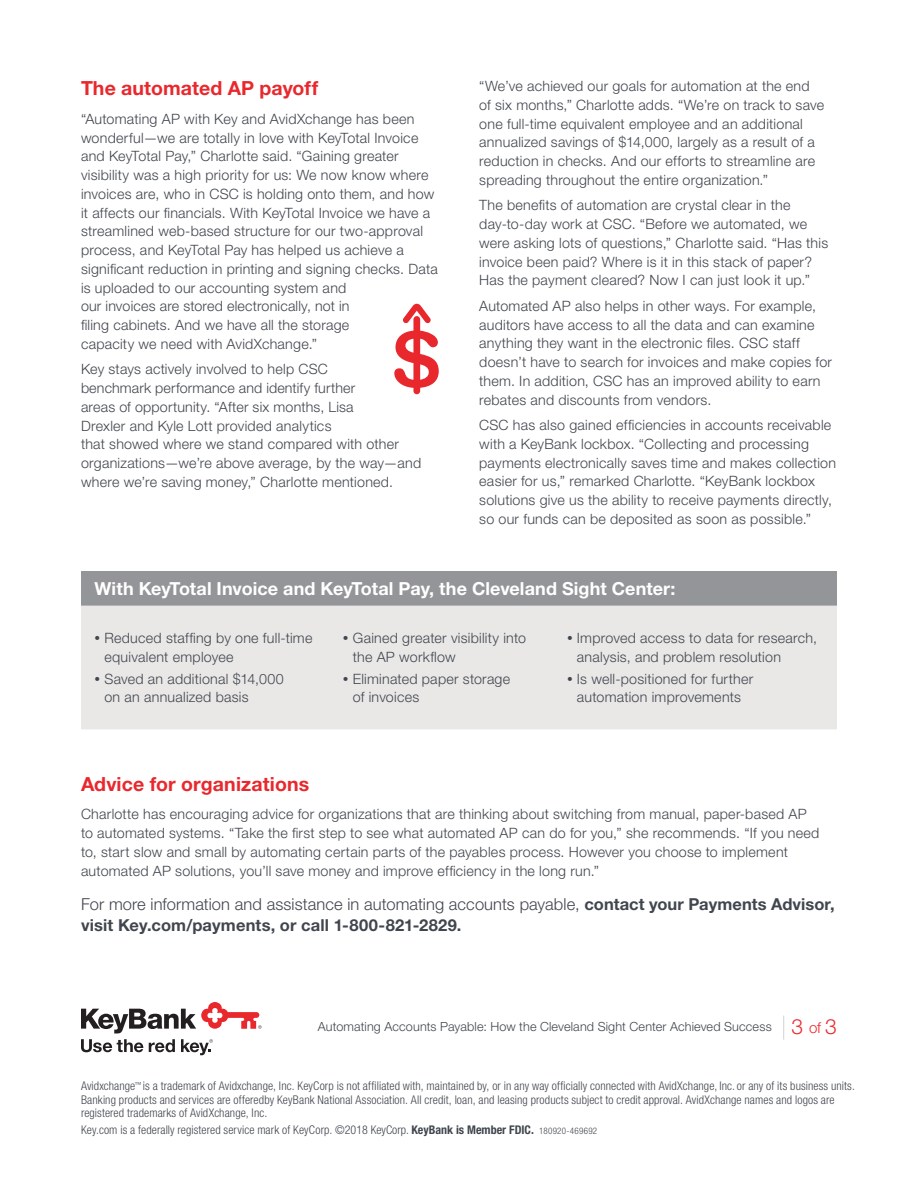
<style>
.page{position:relative;width:918px;height:1188px;background:#fff}
.page>*{position:absolute;margin:0;border:0;box-sizing:border-box;transform-origin:0 0}
.t1{font:700 19.5px "Helvetica Neue LT Std";letter-spacing:.005em;color:#e9282d}
.t2{font:700 18px "Helvetica Neue LT Std";letter-spacing:.005em;color:#fff}
.t3{font:700 16.5px/21px "Helvetica Neue LT Std";letter-spacing:.01em;color:#41464e}
.t4{font:300 14.25px/18.8px "Helvetica Neue LT Std";letter-spacing:.02em;color:#41464e}
.t5{font:300 12.6px "Helvetica Neue LT Std";letter-spacing:.015em;color:#41464e}
.t6{font:300 condensed 12px/13.5px "Helvetica Neue LT Std";letter-spacing:.01em;color:#41464e}
.s1{font-size:11.4px}
.s2{font-weight:300}
.s3{font-size:21px;color:#e9282d}
.s4{font-size:15px;color:#e9282d}
.s5{font-weight:700}
.s6{font-size:9px}
</style>
<div class="page">
<div style="left:81px;top:571px;width:756px;height:35px;background:#939598"></div>
<div style="left:81px;top:606px;width:756px;height:123px;background:#e9e8e7"></div>
<svg style="left:394px;top:304px;width:45px;height:90px"></svg>
<svg style="left:783px;top:1016px;width:1px;height:24px"></svg>
<svg style="left:81px;top:1039px;width:62px;height:13px"></svg>
<svg style="left:149px;top:1039px;width:26px;height:13px"></svg>
<svg style="left:81px;top:1002px;width:181px;height:31px"></svg>
<svg style="left:181px;top:1039px;width:32px;height:16px"></svg>
<h1 class="t1" style="left:81px;top:76px;width:239px">The automated AP payoff</h1>
<p class="t4" style="left:81px;top:109px;width:358px">“Automating AP with Key and AvidXchange has been wonderful—we are totally in love with KeyTotal Invoice and KeyTotal Pay,” Charlotte said. “Gaining greater visibility was a high priority for us: We now know where invoices are, who in CSC is holding onto them, and how it affects our financials. With KeyTotal Invoice we have a streamlined web-based structure for our two-approval process, and KeyTotal Pay has helped us achieve a significant reduction in printing and signing checks. Data is uploaded to our accounting system and<br>our invoices are stored electronically, not in<br>filing cabinets. And we have all the storage<br>capacity we need with AvidXchange.”</p>
<p class="t4" style="left:81px;top:360px;width:342px">Key stays actively involved to help CSC<br>benchmark performance and identify further<br>areas of opportunity. “After six months, Lisa<br>Drexler and Kyle Lott provided analytics<br>that showed where we stand compared with other organizations—we’re above average, by the way—and where we’re saving money,” Charlotte mentioned.</p>
<p class="t4" style="left:479px;top:76px;width:347px">“We’ve achieved our goals for automation at the end of six months,” Charlotte adds. “We’re on track to save one full-time equivalent employee and an additional annualized savings of $14,000, largely as a result of a reduction in checks. And our efforts to streamline are spreading throughout the entire organization.”</p>
<p class="t4" style="left:479px;top:196px;width:351px">The benefits of automation are crystal clear in the day-to-day work at CSC. “Before we automated, we were asking lots of questions,” Charlotte said. “Has this invoice been paid? Where is it in this stack of paper?<br>Has the payment cleared? Now I can just look it up.”</p>
<p class="t4" style="left:479px;top:296px;width:354px">Automated AP also helps in other ways. For example, auditors have access to all the data and can examine anything they want in the electronic files. CSC staff doesn’t have to search for invoices and make copies for them. In addition, CSC has an improved ability to earn rebates and discounts from vendors.</p>
<p class="t4" style="left:479px;top:415px;width:358px">CSC has also gained efficiencies in accounts receivable with a KeyBank lockbox. “Collecting and processing payments electronically saves time and makes collection easier for us,” remarked Charlotte. “KeyBank lockbox solutions give us the ability to receive payments directly, so our funds can be deposited as soon as possible.”</p>
<p class="t2" style="left:94px;top:577px;width:582px">With KeyTotal Invoice and KeyTotal Pay, the Cleveland Sight Center:</p>
<p class="t4" style="left:104px;top:628px;width:210px;text-indent:-10px"><span class="s1">•</span> Reduced staffing by one full-time equivalent employee</p>
<p class="t4" style="left:104px;top:669px;width:181px;text-indent:-10px"><span class="s1">•</span> Saved an additional $14,000 on an annualized basis</p>
<p class="t4" style="left:353px;top:628px;width:175px;text-indent:-10px"><span class="s1">•</span> Gained greater visibility into the AP workflow</p>
<p class="t4" style="left:353px;top:669px;width:159px;text-indent:-10px"><span class="s1">•</span> Eliminated paper storage of invoices</p>
<p class="t4" style="left:577px;top:628px;width:242px;text-indent:-10px"><span class="s1">•</span> Improved access to data for research, analysis, and problem resolution</p>
<p class="t4" style="left:567px;top:669px;width:188px;text-align:center"><span class="s1">•</span> Is well-positioned for further automation improvements</p>
<h1 class="t1" style="left:81px;top:772px;width:230px">Advice for organizations</h1>
<p class="t4" style="left:81px;top:805px;width:740px">Charlotte has encouraging advice for organizations that are thinking about switching from manual, paper-based AP to automated systems. “Take the first step to see what automated AP can do for you,” she recommends. “If you need to, start slow and small by automating certain parts of the payables process. However you choose to implement automated AP solutions, you’ll save money and improve efficiency in the long run.”</p>
<p class="t3" style="left:81px;top:893px;width:755px"><span class="s2">For more information and assistance in automating accounts payable,</span> contact your Payments Advisor, visit Key.com/payments, or call 1-800-821-2829.</p>
<p class="t5" style="left:318px;top:1019px;width:521px">Automating Accounts Payable: How the Cleveland Sight Center Achieved Success <span class="s3">3</span> <span class="s4">of</span> <span class="s3">3</span></p>
<p class="t6" style="left:81px;top:1079px;width:775px">Avidxchange<sup>™</sup> is a trademark of Avidxchange, Inc. KeyCorp is not affiliated with, maintained by, or in any way officially connected with AvidXchange, Inc. or any of its business units.<br>Banking products and services are offeredby KeyBank National Association. All credit, loan, and leasing products subject to credit approval. AvidXchange names and logos are registered trademarks of AvidXchange, Inc.</p>
<p class="t6" style="left:81px;top:1123px;width:518px">Key.com is a federally registered service mark of KeyCorp. ©2018 KeyCorp. <span class="s5">KeyBank is Member FDIC.</span> <span class="s6">180920-469692</span></p>
</div>
